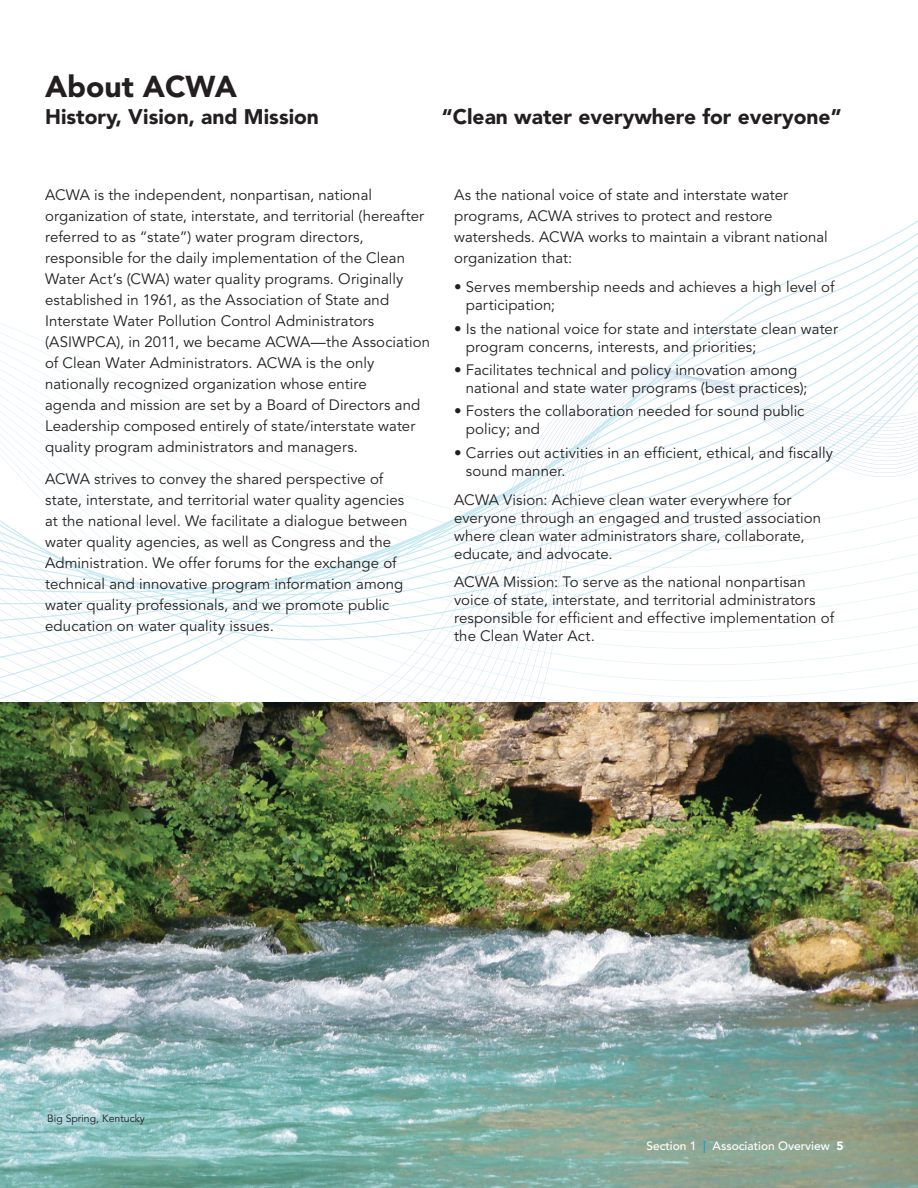
<style>
.page{position:relative;width:918px;height:1188px;background:#fff}
.page>*{position:absolute;margin:0;border:0;box-sizing:border-box;transform-origin:0 0}
.t1{font:900 30px "Avenir LT Std";color:#231f20}
.t2{font:900 21px "Avenir LT Std";color:#231f20}
.t3{font:15px/21px "Avenir LT Std";letter-spacing:.005em;color:#231f20}
.t4{font:500 12px "Avenir LT Std";color:#fff}
.t5{font:10.5px "Avenir LT Std";color:#231f20}
.s1{color:#00a0dd}
.s2{font-weight:900}
</style>
<div class="page">
<svg style="left:0;top:220px;width:918px;height:482px"></svg>
<img style="left:0;top:702px;width:918px;height:486px">
<h1 class="t1" style="left:45px;top:68px;width:193px">About ACWA</h1>
<h2 class="t2" style="left:45px;top:104px;width:275px">History, Vision, and Mission</h2>
<h2 class="t2" style="left:442px;top:104px;width:401px">“Clean water everywhere for everyone”</h2>
<p class="t3" style="left:45px;top:185px;width:386px">ACWA is the independent, nonpartisan, national organization of state, interstate, and territorial (hereafter referred to as “state”) water program directors, responsible for the daily implementation of the Clean Water Act’s (CWA) water quality programs. Originally established in 1961, as the Association of State and Interstate Water Pollution Control Administrators (ASIWPCA), in 2011, we became ACWA—the Association of Clean Water Administrators. ACWA is the only nationally recognized organization whose entire<br>agenda and mission are set by a Board of Directors and Leadership composed entirely of state/interstate water quality program administrators and managers.</p>
<p class="t3" style="left:45px;top:469px;width:364px">ACWA strives to convey the shared perspective of state, interstate, and territorial water quality agencies at the national level. We facilitate a dialogue between water quality agencies, as well as Congress and the Administration. We offer forums for the exchange of technical and innovative program information among water quality professionals, and we promote public education on water quality issues.</p>
<p class="t3" style="left:454px;top:185px;width:375px">As the national voice of state and interstate water programs, ACWA strives to protect and restore watersheds. ACWA works to maintain a vibrant national organization that:</p>
<p class="t3" style="left:466px;top:278px;width:370px;line-height:18px;text-indent:-12px">• Serves membership needs and achieves a high level of participation;</p>
<p class="t3" style="left:466px;top:320px;width:374px;line-height:18px;text-indent:-12px">• Is the national voice for state and interstate clean water program concerns, interests, and priorities;</p>
<p class="t3" style="left:466px;top:361px;width:343px;line-height:18px;text-indent:-12px">• Facilitates technical and policy innovation among national and state water programs (best practices);</p>
<p class="t3" style="left:466px;top:403px;width:340px;line-height:18px;text-indent:-12px">• Fosters the collaboration needed for sound public policy; and</p>
<p class="t3" style="left:466px;top:444px;width:369px;line-height:18px;text-indent:-12px">• Carries out activities in an efficient, ethical, and fiscally sound manner.</p>
<p class="t3" style="left:454px;top:491px;width:368px;line-height:18px">ACWA Vision: Achieve clean water everywhere for everyone through an engaged and trusted association where clean water administrators share, collaborate, educate, and advocate.</p>
<p class="t3" style="left:454px;top:574px;width:381px;line-height:18px">ACWA Mission: To serve as the national nonpartisan voice of state, interstate, and territorial administrators responsible for efficient and effective implementation of the Clean Water Act.</p>
<p class="t5" style="left:47px;top:1112px;width:99px">Big Spring, Kentucky</p>
<p class="t4" style="left:646px;top:1139px;width:199px">Section 1 <span class="s1">|</span> Association Overview <span class="s2">5</span></p>
</div>
